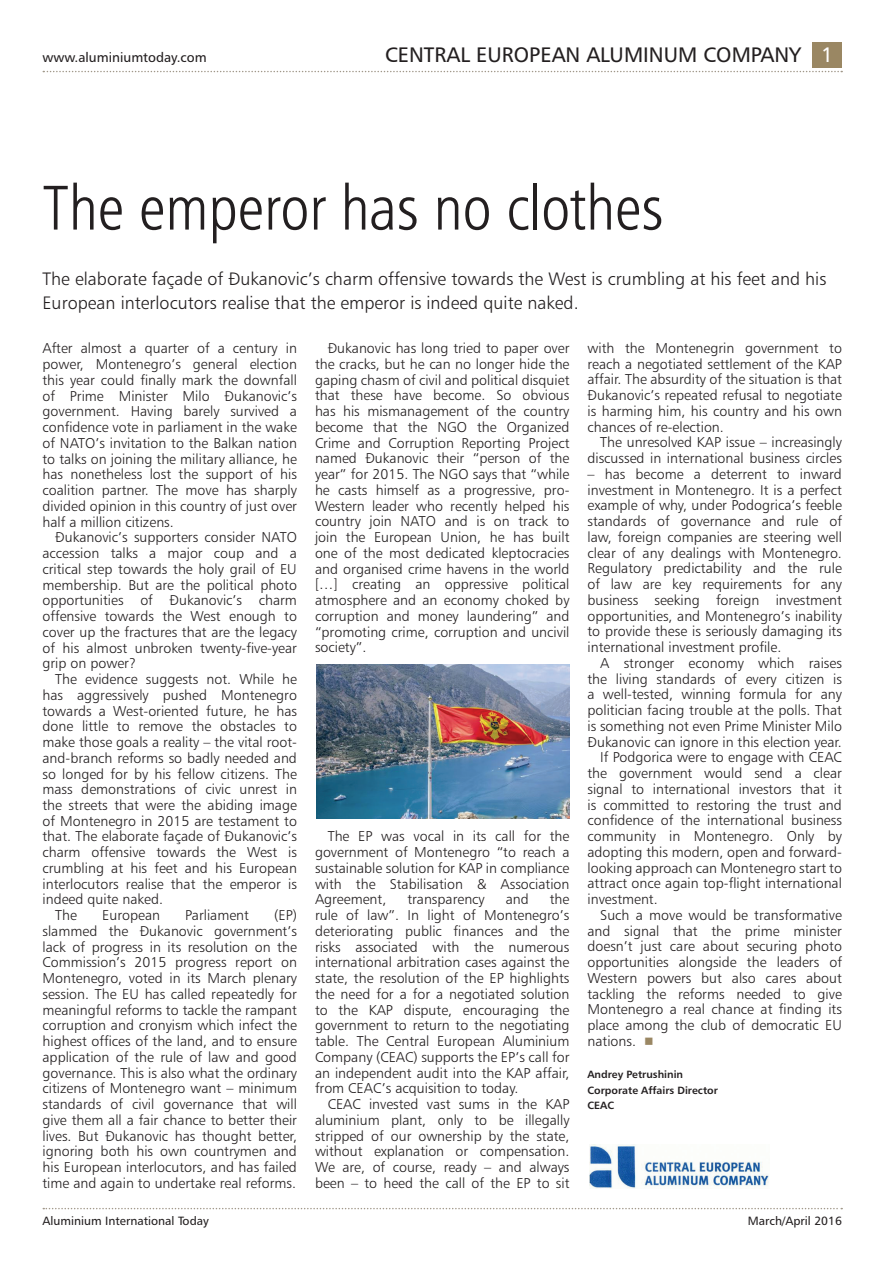
<style>
.page{position:relative;width:893px;height:1263px;background:#fff}
.page>*{position:absolute;margin:0;border:0;box-sizing:border-box;transform-origin:0 0}
.t1{font:63px "Humanist 777 BT Light Condensed B";letter-spacing:-.005em;color:#231f20}
.t2{font:21px "Humanist 777 BT Roman B";color:#231f20}
.t3{font:18px/24px "Humanist 777 BT Light B";color:#231f20}
.t4{font:14.25px/15.8px "Humanist 777 BT Light B";color:#231f20;text-align:justify}
.t5{font:13.5px "Humanist 777 BT Roman B";color:#231f20}
.t6{font:12px "Humanist 777 BT Roman B";color:#231f20}
.t7{font:10.5px/15.8px "Humanist 777 BT Bold B";color:#231f20}
.s1{color:#fff}
</style>
<div class="page">
<svg style="left:43px;top:71px;width:799px;height:1px"></svg>
<div style="left:812px;top:43px;width:30px;height:25px;background:#9a8763"></div>
<svg style="left:43px;top:1208px;width:799px;height:1px"></svg>
<img style="left:316px;top:664px;width:253px;height:155px">
<img style="left:590px;top:1144px;width:179px;height:44px">
<p class="t5" style="left:43px;top:49px;width:166px">www.aluminiumtoday.com</p>
<h2 class="t2" style="left:385px;top:41px;width:450px">CENTRAL EUROPEAN ALUMINUM COMPANY <span class="s1">51</span></h2>
<h1 class="t1" style="left:43px;top:169px;width:622px">The emperor has no clothes</h1>
<p class="t3" style="left:43px;top:266px;width:785px">The elaborate façade of Đukanovic’s charm offensive towards the West is crumbling at his feet and his<br>European interlocutors realise that the emperor is indeed quite naked.</p>
<p class="t4" style="left:43px;top:340px;width:256px">After almost a quarter of a century in power, Montenegro’s general election this year could finally mark the downfall of Prime Minister Milo Đukanovic’s government. Having barely survived a confidence vote in parliament in the wake of NATO’s invitation to the Balkan nation to talks on joining the military alliance, he has nonetheless lost the support of his coalition partner. The move has sharply divided opinion in this country of just over half a million citizens.</p>
<p class="t4" style="left:43px;top:529px;width:256px;text-indent:13px">Đukanovic’s supporters consider NATO accession talks a major coup and a critical step towards the holy grail of EU membership. But are the political photo opportunities of Đukanovic’s charm offensive towards the West enough to cover up the fractures that are the legacy of his almost unbroken twenty-five-year grip on power?</p>
<p class="t4" style="left:55px;top:671px;width:243px">The evidence suggests not. While he</p>
<p class="t4" style="left:43px;top:687px;width:256px">has aggressively pushed Montenegro</p>
<p class="t4" style="left:43px;top:702px;width:256px">towards a West-oriented future, he has</p>
<p class="t4" style="left:43px;top:718px;width:256px">done little to remove the obstacles to</p>
<p class="t4" style="left:43px;top:734px;width:256px">make those goals a reality – the vital root-</p>
<p class="t4" style="left:43px;top:750px;width:256px">and-branch reforms so badly needed and</p>
<p class="t4" style="left:43px;top:765px;width:256px">so longed for by his fellow citizens. The</p>
<p class="t4" style="left:43px;top:781px;width:256px">mass demonstrations of civic unrest in</p>
<p class="t4" style="left:43px;top:797px;width:256px">the streets that were the abiding image</p>
<p class="t4" style="left:43px;top:813px;width:256px">of Montenegro in 2015 are testament to</p>
<p class="t4" style="left:43px;top:828px;width:256px">that. The elaborate façade of Đukanovic’s</p>
<p class="t4" style="left:43px;top:844px;width:256px">charm offensive towards the West is</p>
<p class="t4" style="left:43px;top:860px;width:256px">crumbling at his feet and his European</p>
<p class="t4" style="left:43px;top:876px;width:256px">interlocutors realise that the emperor is</p>
<p class="t4" style="left:43px;top:891px;width:122px">indeed quite naked.</p>
<p class="t4" style="left:55px;top:907px;width:23px">The</p>
<p class="t4" style="left:102px;top:907px;width:59px">European</p>
<p class="t4" style="left:185px;top:907px;width:65px">Parliament</p>
<p class="t4" style="left:43px;top:907px;width:256px;text-indent:232px">(EP) slammed the Đukanovic government’s lack of progress in its resolution on the Commission’s 2015 progress report on Montenegro, voted in its March plenary session. The EU has called repeatedly for meaningful reforms to tackle the rampant corruption and cronyism which infect the highest offices of the land, and to ensure application of the rule of law and good governance. This is also what the ordinary citizens of Montenegro want – minimum standards of civil governance that will give them all a fair chance to better their lives. But Đukanovic has thought better, ignoring both his own countrymen and his European interlocutors, and has failed time and again to undertake real reforms.</p>
<p class="t4" style="left:315px;top:340px;width:256px;text-indent:13px">Đukanovic has long tried to paper over the cracks, but he can no longer hide the gaping chasm of civil and political disquiet that these have become. So obvious has his mismanagement of the country become that the NGO the Organized Crime and Corruption Reporting Project named Đukanovic their “person of the year” for 2015. The NGO says that “while he casts himself as a progressive, pro-Western leader who recently helped his country join NATO and is on track to join the European Union, he has built one of the most dedicated kleptocracies and organised crime havens in the world […] creating an oppressive political atmosphere and an economy choked by corruption and money laundering” and “promoting crime, corruption and uncivil society”.</p>
<p class="t4" style="left:315px;top:828px;width:256px;text-indent:13px">The EP was vocal in its call for the government of Montenegro “to reach a sustainable solution for KAP in compliance with the Stabilisation &amp; Association Agreement,</p>
<p class="t4" style="left:315px;top:891px;width:256px;text-indent:235px">the rule of law”. In light of Montenegro’s deteriorating public finances and the risks associated with the numerous international arbitration cases against the state, the resolution of the EP highlights the need for a for a negotiated solution to the KAP dispute, encouraging the government to return to the negotiating table. The Central European Aluminium Company (CEAC) supports the EP’s call for an independent audit into the KAP affair, from CEAC’s acquisition to today.</p>
<p class="t4" style="left:315px;top:1096px;width:256px;text-indent:13px">CEAC invested vast sums in the KAP aluminium plant, only to be illegally stripped of our ownership by the state, without explanation or compensation.<br>We are, of course, ready – and always been – to heed the call of the EP to sit</p>
<p class="t4" style="left:407px;top:891px;width:79px">transparency</p>
<p class="t4" style="left:506px;top:891px;width:25px">and</p>
<p class="t4" style="left:587px;top:340px;width:256px">with the Montenegrin government to reach a negotiated settlement of the KAP affair. The absurdity of the situation is that Đukanovic’s repeated refusal to negotiate is harming him, his country and his own chances of re-election.</p>
<p class="t4" style="left:587px;top:434px;width:256px;text-align:right">The unresolved KAP issue – increasingly discussed in international business circles</p>
<p class="t4" style="left:587px;top:466px;width:256px">– has become a deterrent to inward investment in Montenegro. It is a perfect example of why, under Podogrica’s feeble standards of governance and rule of law, foreign companies are steering well clear of any dealings with Montenegro.<br>Regulatory predictability and the rule of law are key requirements for any business seeking foreign investment opportunities, and Montenegro’s inability to provide these is seriously damaging its international investment profile.</p>
<p class="t4" style="left:600px;top:655px;width:243px">A stronger economy which raises</p>
<p class="t4" style="left:587px;top:671px;width:256px">the living standards of every citizen is</p>
<p class="t4" style="left:587px;top:686px;width:256px">a well-tested, winning formula for any</p>
<p class="t4" style="left:587px;top:702px;width:256px">politician facing trouble at the polls. That</p>
<p class="t4" style="left:587px;top:718px;width:256px">is something not even Prime Minister Milo</p>
<p class="t4" style="left:587px;top:734px;width:256px">Đukanovic can ignore in this election year.</p>
<p class="t4" style="left:600px;top:749px;width:243px">If Podgorica were to engage with CEAC</p>
<p class="t4" style="left:587px;top:765px;width:256px">the government would send a clear</p>
<p class="t4" style="left:587px;top:781px;width:256px">signal to international investors that it</p>
<p class="t4" style="left:587px;top:796px;width:256px">is committed to restoring the trust and</p>
<p class="t4" style="left:587px;top:812px;width:256px">confidence of the international business</p>
<p class="t4" style="left:587px;top:828px;width:256px">community in Montenegro. Only by</p>
<p class="t4" style="left:587px;top:844px;width:256px">adopting this modern, open and forward-</p>
<p class="t4" style="left:587px;top:859px;width:256px">looking approach can Montenegro start to</p>
<p class="t4" style="left:587px;top:875px;width:256px">attract once again top-flight international</p>
<p class="t4" style="left:587px;top:891px;width:72px">investment.</p>
<p class="t4" style="left:600px;top:907px;width:243px">Such a move would be transformative</p>
<p class="t4" style="left:587px;top:922px;width:256px">and signal that the prime minister</p>
<p class="t4" style="left:587px;top:938px;width:256px">doesn’t just care about securing photo</p>
<p class="t4" style="left:587px;top:954px;width:256px">opportunities alongside the leaders of</p>
<p class="t4" style="left:587px;top:970px;width:256px">Western powers but also cares about</p>
<p class="t4" style="left:587px;top:985px;width:256px">tackling the reforms needed to give</p>
<p class="t4" style="left:587px;top:1001px;width:256px">Montenegro a real chance at finding its</p>
<p class="t4" style="left:587px;top:1017px;width:256px">place among the club of democratic EU</p>
<p class="t4" style="left:587px;top:1033px;width:50px">nations.</p>
<p class="t7" style="left:587px;top:1066px;width:132px">Andrey Petrushinin<br>Corporate Affairs Director<br>CEAC</p>
<p class="t6" style="left:43px;top:1213px;width:168px">Aluminium International Today</p>
<p class="t6" style="left:748px;top:1213px;width:96px">March/April 2016</p>
</div>
